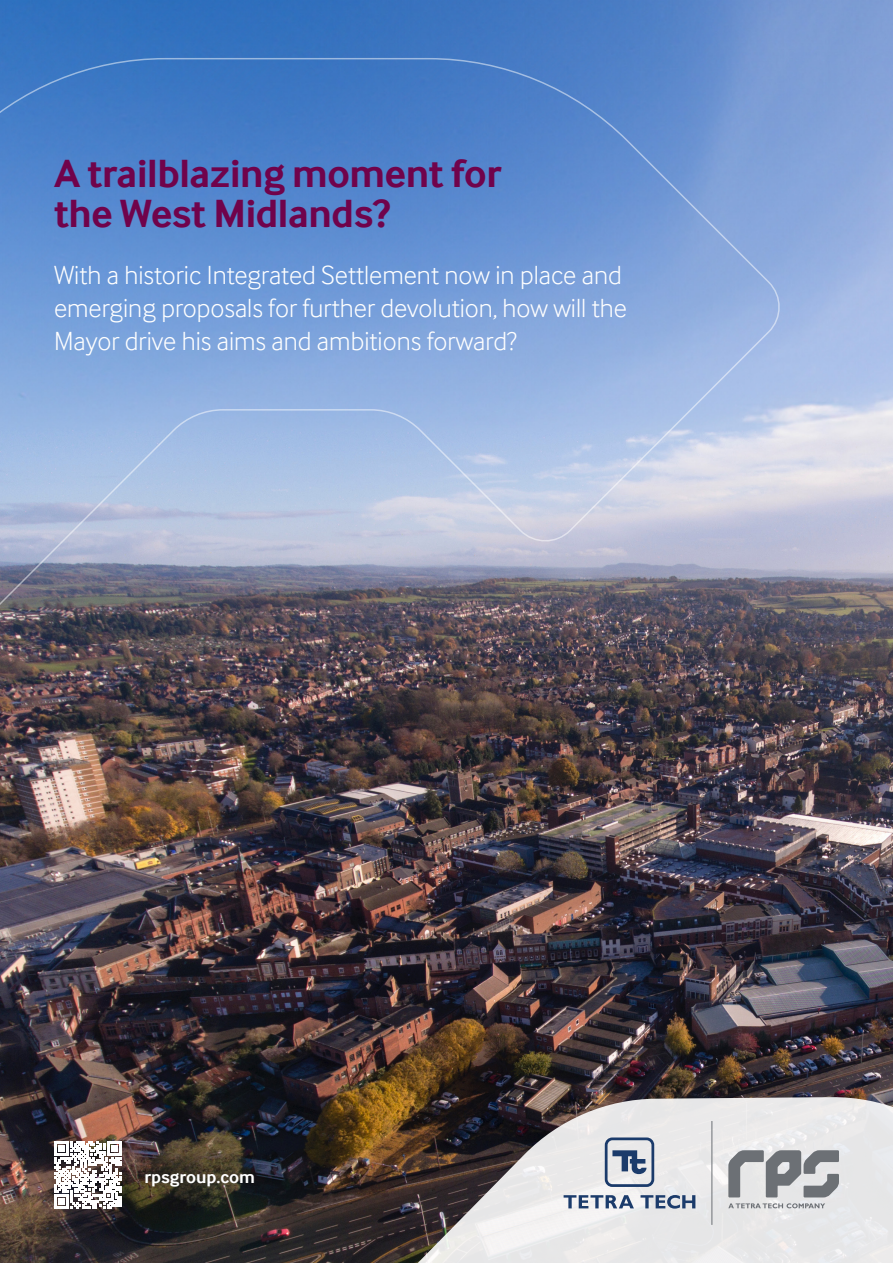
<style>
.page{position:relative;width:893px;height:1263px;background:#fff}
.page>*{position:absolute;margin:0;border:0;box-sizing:border-box;transform-origin:0 0}
.t1{font:700 40.5px/40.5px "Inter Face";letter-spacing:-.01em;color:#70034b}
.t2{font:300 27px/33px "Inter Face";color:#fff}
._07_Body_Text{font:700 18px "Inter Face";color:#fff}
</style>
<div class="page">
<img style="left:0;top:0;width:893px;height:1263px">
<img style="left:258px;top:1097px;width:635px;height:166px">
<svg style="left:605px;top:1137px;width:49px;height:50px;background:#9faabb"></svg>
<svg style="left:564px;top:1195px;width:70px;height:13px"></svg>
<svg style="left:640px;top:1195px;width:55px;height:13px"></svg>
<hr style="left:712px;top:1121px;width:1px;height:104px;background:#6c7075">
<svg style="left:728px;top:1150px;width:111px;height:47px;background:#a3a5a8"></svg>
<svg style="left:728px;top:1203px;width:97px;height:5px"></svg>
<svg style="left:54px;top:1142px;width:67px;height:66px"></svg>
<img style="left:0;top:57px;width:785px;height:738px">
<p class="t1" style="left:54px;top:153px;width:449px">A trailblazing moment for the West Midlands?</p>
<p class="t2" style="left:54px;top:259px;width:574px">With a historic Integrated Settlement now in place and emerging proposals for further devolution, how will the<br>Mayor drive his aims and ambitions forward?</p>
<p class="_07_Body_Text" style="left:145px;top:1166px;width:112px">rpsgroup.com</p>
</div>
